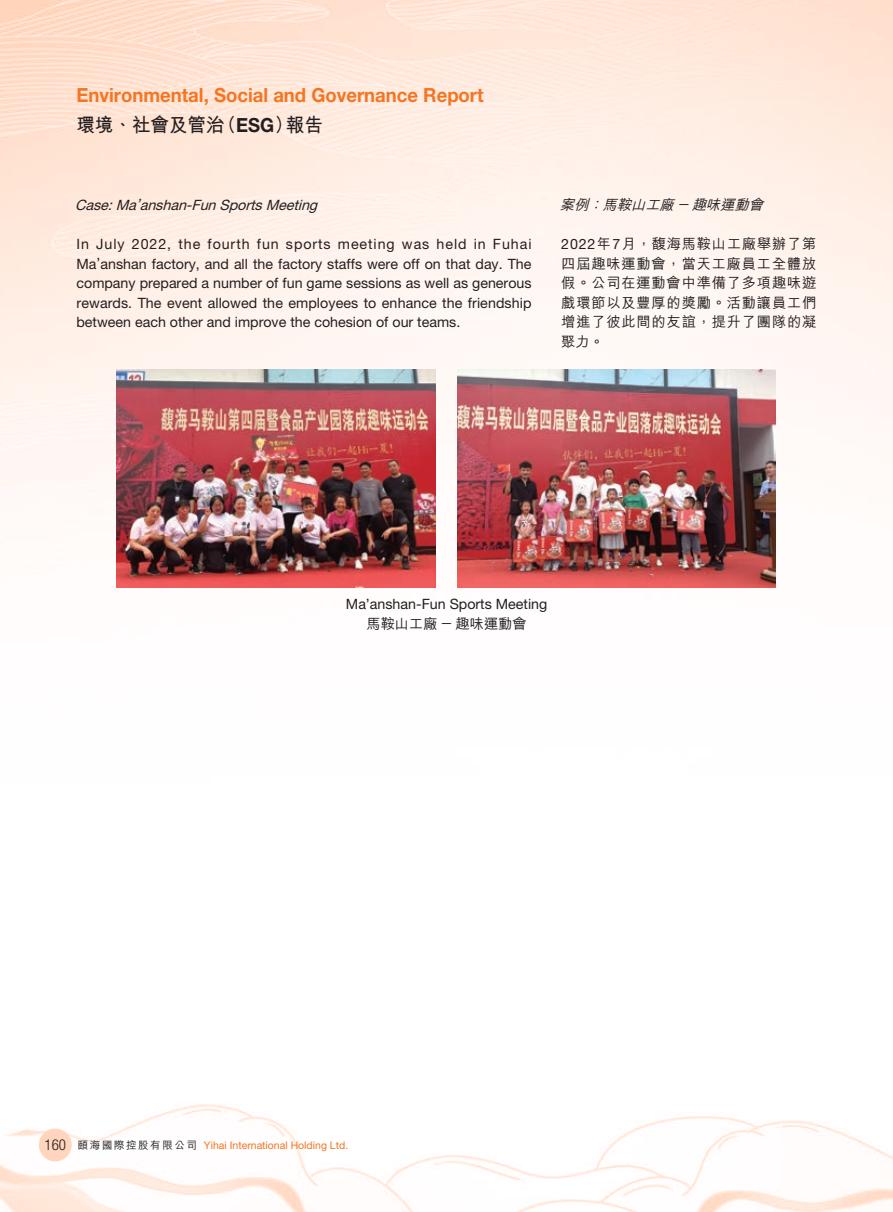
<style>
.page{position:relative;width:893px;height:1212px;background:#fff}
.page>*{position:absolute;margin:0;border:0;box-sizing:border-box;transform-origin:0 0}
.t1{font:700 19.5px "Helvetica Neue LT Std";color:#f57523;scale:.95 1}
.t2{font:700 19.5px "M Hei HK";color:#231f20;scale:.95 1}
.t3{font:14.25px/19.5px "Helvetica Neue LT Std";color:#231f20;text-align:justify}
.t4{font:500 14.25px/19.5px "M Hei HK";letter-spacing:.055em;color:#231f20;text-align:justify}
.t5{font:italic 14.25px "Helvetica Neue LT Std";color:#231f20}
.t6{font:italic 500 14.25px "M Hei HK";color:#231f20}
.t7{font:500 14.25px "M Hei HK";color:#231f20}
.t8{font:10.5px "Helvetica Neue LT Std";color:#f57523}
.s1{font-family:"Helvetica Neue LT Std"}
.s2{font-family:"Helvetica Neue LT Std";font-weight:400}
.s3{font-weight:300;font-stretch:condensed;font-size:15px;color:#231f20}
.s4{font-family:"M Hei HK";font-weight:500;color:#231f20}
</style>
<div class="page">
<img style="left:0;top:0;width:893px;height:1212px">
<div style="left:39px;top:1128px;width:33px;height:33px;background:#ffd5bd;border-radius:50%"></div>
<img style="left:117px;top:369px;width:319px;height:219px">
<img style="left:457px;top:369px;width:319px;height:219px">
<h1 class="t1" style="left:76px;top:83px;width:430px">Environmental, Social and Governance Report</h1>
<h1 class="t2" style="left:76px;top:111px;width:261px">環境、社會及管治（<span class="s1">ESG</span>）報告</h1>
<p class="t5" style="left:75px;top:196px;width:248px">Case:Ma’anshan-FunSportsMeeting</p>
<p class="t3" style="left:77px;top:234px;width:456px">In July 2022, the fourth fun sports meeting was held in Fuhai Ma’anshan factory, and all the factory staffs were off on that day. The company prepared a number of fun game sessions as well as generous rewards. The event allowed the employees to enhance the friendship between each other and improve the cohesion of our teams.</p>
<p class="t6" style="left:560px;top:194px;width:209px">案例：馬鞍山工廠－趣味運動會</p>
<p class="t4" style="left:561px;top:233px;width:257px"><span class="s2">2022</span>年<span class="s2">7</span>月，馥海馬鞍山工廠舉辦了第四屆趣味運動會，當天工廠員工全體放假。公司在運動會中準備了多項趣味遊戲環節以及豐厚的獎勵。活動讓員工們增進了彼此間的友誼，提升了團隊的凝聚力。</p>
<p class="t3" style="left:346px;top:594px;width:203px">Ma’anshan-Fun Sports Meeting</p>
<p class="t7" style="left:366px;top:613px;width:162px">馬鞍山工廠－趣味運動會</p>
<p class="t8" style="left:44px;top:1139px;width:305px"><span class="s3">160</span> <span class="s4">頤海國際控股有限公司</span> Yihai International Holding Ltd.</p>
</div>
